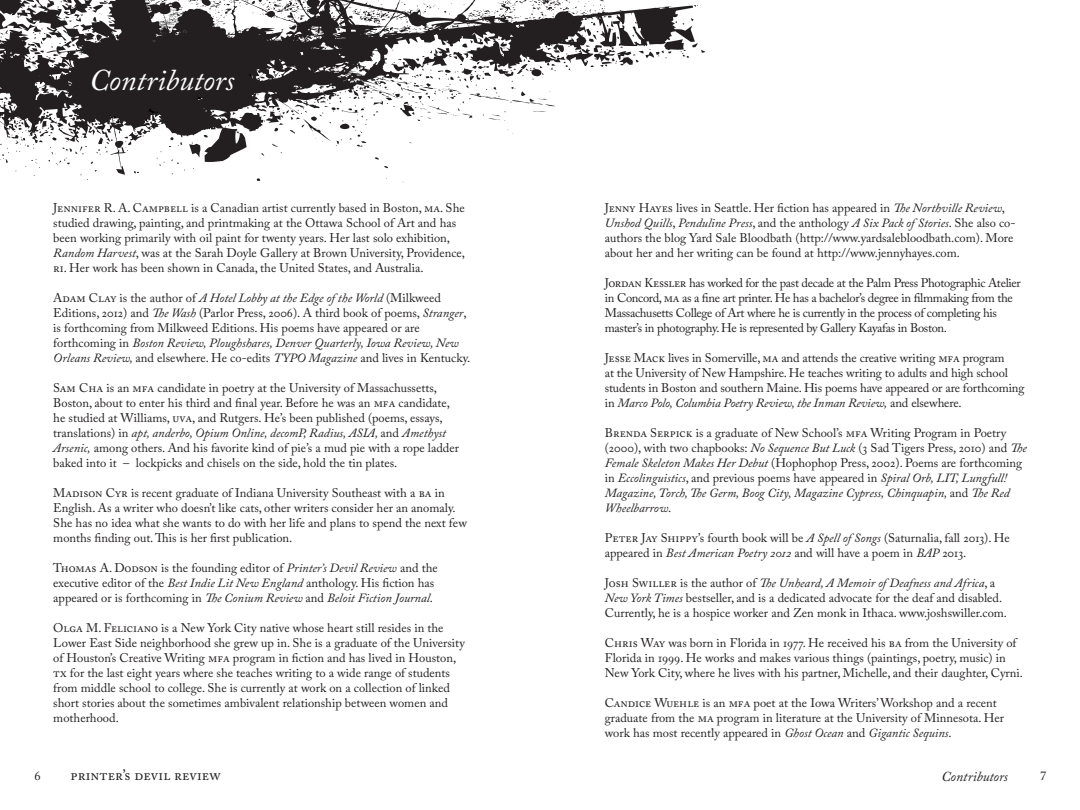
<style>
.page{position:relative;width:1080px;height:810px;background:#fff}
.page>*{position:absolute;margin:0;border:0;box-sizing:border-box;transform-origin:0 0}
.t1{font:italic 30px "Adobe Caslon Pro";color:#fff}
.t2{font:15px "Adobe Caslon Pro";letter-spacing:.005em;color:#231f20}
.t3{font:italic 13.75px "Adobe Caslon Pro";color:#231f20}
.t4{font:12.5px/15px "Adobe Caslon Pro";color:#231f20}
.t5{font:12.5px/15px "Adobe Caslon Pro";letter-spacing:-.025em;color:#231f20}
.s1{font-style:italic}
</style>
<div class="page">
<svg style="left:0;top:0;width:705px;height:183px"></svg>
<h1 class="t1" style="left:89px;top:62px;width:147px">Contributors</h1>
<p class="t4" style="left:53px;top:200px;width:413px">Jennifer R. A. Campbell is a Canadian artist currently based in Boston, MA. She studied drawing, painting, and printmaking at the Ottawa School of Art and has been working primarily with oil paint for twenty years. Her last solo exhibition, <span class="s1">Random Harvest</span>, was at the Sarah Doyle Gallery at Brown University, Providence, RI. Her work has been shown in Canada, the United States, and Australia.</p>
<p class="t4" style="left:53px;top:290px;width:418px">Adam Clay is the author of <span class="s1">A Hotel Lobby at the Edge of the World</span> (Milkweed Editions, 2012) and <span class="s1">The Wash</span> (Parlor Press, 2006). A third book of poems, <span class="s1">Stranger</span>, is forthcoming from Milkweed Editions. His poems have appeared or are forthcoming in <span class="s1">Boston Review, Ploughshares, Denver Quarterly, Iowa Review, New Orleans Review,</span> and elsewhere. He co-edits <span class="s1">TYPO Magazine</span> and lives in Kentucky.</p>
<p class="t4" style="left:53px;top:380px;width:407px">Sam Cha is an MFA candidate in poetry at the University of Massachussetts, Boston, about to enter his third and final year. Before he was an MFA candidate, he studied at Williams, UVA, and Rutgers. He’s been published (poems, essays, translations) in <span class="s1">apt, anderbo, Opium Online, decomP, Radius, ASIA,</span> and <span class="s1">Amethyst Arsenic,</span> among others. And his favorite kind of pie’s a mud pie with a rope ladder baked into it – lockpicks and chisels on the side, hold the tin plates.</p>
<p class="t4" style="left:53px;top:485px;width:415px">Madison Cyr is recent graduate of Indiana University Southeast with a BA in English. As a writer who doesn’t like cats, other writers consider her an anomaly.<br>She has no idea what she wants to do with her life and plans to spend the next few months finding out. This is her first publication.</p>
<p class="t4" style="left:53px;top:560px;width:386px">Thomas A. Dodson is the founding editor of <span class="s1">Printer’s Devil Review</span> and the executive editor of the <span class="s1">Best Indie Lit New England</span> anthology. His fiction has appeared or is forthcoming in <span class="s1">The Conium Review</span> and <span class="s1">Beloit Fiction Journal</span>.</p>
<p class="t4" style="left:53px;top:620px;width:413px">Olga M. Feliciano is a New York City native whose heart still resides in the Lower East Side neighborhood she grew up in. She is a graduate of the University of Houston’s Creative Writing MFA program in fiction and has lived in Houston, TX for the last eight years where she teaches writing to a wide range of students from middle school to college. She is currently at work on a collection of linked short stories about the sometimes ambivalent relationship between women and motherhood.</p>
<p class="t4" style="left:605px;top:200px;width:412px">Jenny Hayes lives in Seattle. Her fiction has appeared in <span class="s1">The Northville Review</span>, <span class="s1">Unshod Quills</span>, <span class="s1">Penduline Press</span>, and the anthology <span class="s1">A Six Pack of Stories</span>. She also co&shy;authors the blog Yard Sale Bloodbath (http://www.yardsalebloodbath.com). More about her and her writing can be found at http://www.jennyhayes.com.</p>
<p class="t5" style="left:605px;top:275px;width:418px">Jordan Kessler has worked for the past decade at the Palm Press Photographic Atelier in Concord, MA as a fine art printer. He has a bachelor’s degree in filmmaking from the Massachusetts College of Art where he is currently in the process of completing his master’s in photography. He is represented by Gallery Kayafas in Boston.</p>
<p class="t4" style="left:605px;top:350px;width:421px">Jesse Mack lives in Somerville, MA and attends the creative writing MFA program<br>at the University of New Hampshire. He teaches writing to adults and high school students in Boston and southern Maine. His poems have appeared or are forthcoming in <span class="s1">Marco Polo, Columbia Poetry Review, the Inman Review,</span> and elsewhere.</p>
<p class="t4" style="left:605px;top:425px;width:423px">Brenda Serpick is a graduate of New School’s MFA Writing Program in Poetry (2000), with two chapbooks: <span class="s1">No Sequence But Luck</span> (3 Sad Tigers Press, 2010) and <span class="s1">The Female Skeleton Makes Her Debut</span> (Hophophop Press, 2002). Poems are forthcoming in <span class="s1">Eccolinguistics</span>, and previous poems have appeared in <span class="s1">Spiral Orb, LIT, Lungfull!<br>Magazine, Torch, The Germ, Boog City, Magazine Cypress, Chinquapin,</span> and <span class="s1">The Red Wheelbarrow</span>.</p>
<p class="t4" style="left:605px;top:530px;width:407px">Peter Jay Shippy’s fourth book will be <span class="s1">A Spell of Songs</span> (Saturnalia, fall 2013). He appeared in <span class="s1">Best American Poetry 2012</span> and will have a poem in <span class="s1">BAP</span> 2013.</p>
<p class="t4" style="left:605px;top:575px;width:404px">Josh Swiller is the author of <span class="s1">The Unheard, A Memoir of Deafness and Africa</span>, a<br><span class="s1">New York Times</span> bestseller, and is a dedicated advocate for the deaf and disabled.<br>Currently, he is a hospice worker and Zen monk in Ithaca. www.joshswiller.com.</p>
<p class="t4" style="left:605px;top:635px;width:420px">Chris Way was born in Florida in 1977. He received his BA from the University of<br>Florida in 1999. He works and makes various things (paintings, poetry, music) in<br>New York City, where he lives with his partner, Michelle, and their daughter, Cyrni.</p>
<p class="t4" style="left:605px;top:695px;width:401px">Candice Wuehle is an MFA poet at the Iowa Writers’ Workshop and a recent graduate from the MA program in literature at the University of Minnesota. Her work has most recently appeared in <span class="s1">Ghost Ocean</span> and <span class="s1">Gigantic Sequins</span>.</p>
<p class="t4" style="left:35px;top:768px;width:8px">6</p>
<p class="t2" style="left:71px;top:766px;width:151px">Printer’s Devil Review</p>
<p class="t3" style="left:941px;top:768px;width:68px">Contributors</p>
<p class="t4" style="left:1040px;top:768px;width:8px">7</p>
</div>
